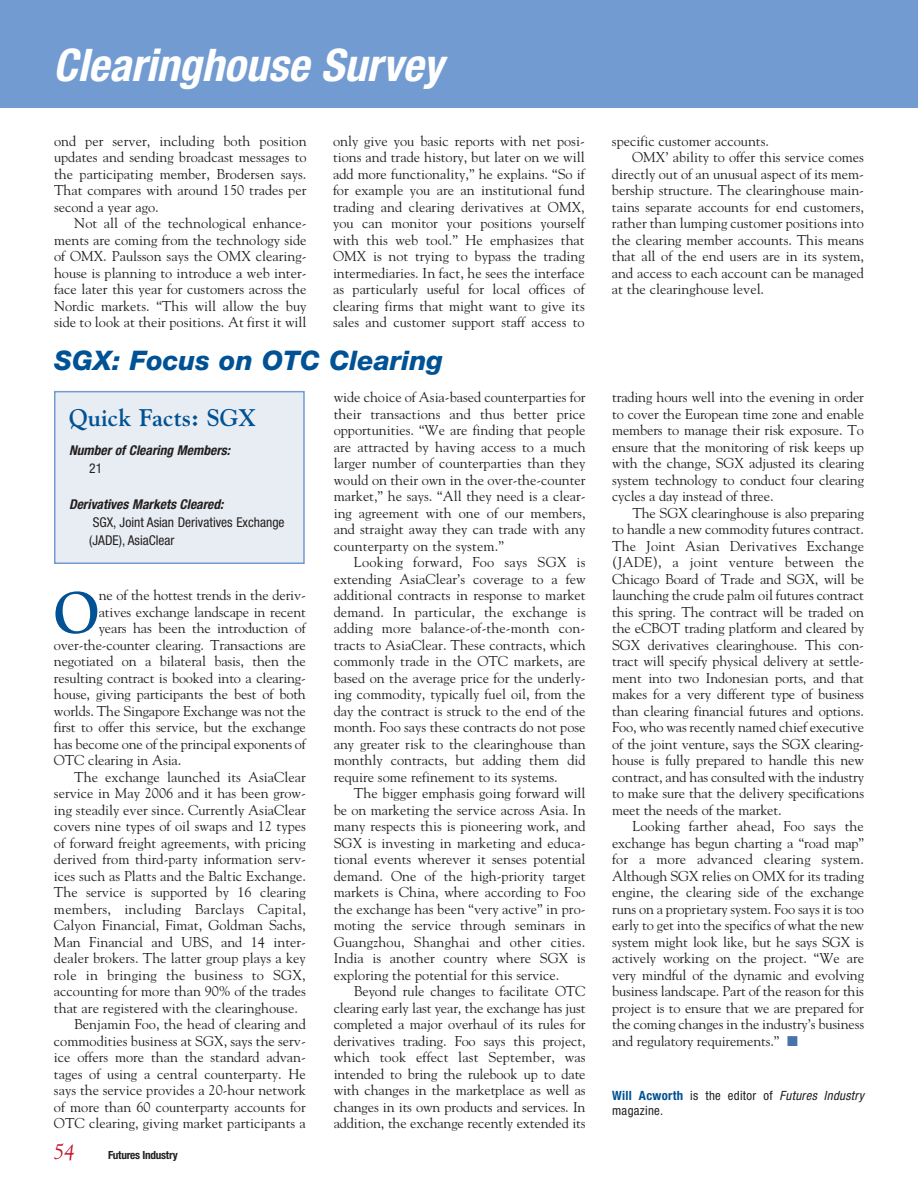
<style>
.page{position:relative;width:918px;height:1188px;background:#fff}
.page>*{position:absolute;margin:0;border:0;box-sizing:border-box;transform-origin:0 0}
.t1{font:700 58.5px "Goudy Std";color:#005294}
.t2{font:italic 700 condensed 45px "Helvetica Neue LT Std";color:#fff}
.t3{font:italic 800 27px "Helvetica Neue LT Std";color:#005294}
.t4{font:700 24px "Goudy Std";color:#005294}
.t5{font:italic 21px "Goudy Std";color:#c3102f}
.t6{font:14.25px/16.5px "Goudy Std";color:#231f20;text-align:justify}
.t7{font:14.25px "Goudy Std";letter-spacing:.02em;color:#231f20}
.t8{font:condensed 13.5px/18px "Helvetica Neue LT Std";color:#231f20}
.t9{font:italic 700 condensed 13.5px "Helvetica Neue LT Std";color:#231f20}
.t10{font:condensed 12.75px/15px "Helvetica Neue LT Std";letter-spacing:.025em;color:#231f20}
.t11{font:700 condensed 11.25px "Helvetica Neue LT Std";letter-spacing:-.025em;color:#231f20}
.s1{color:#4773ac}
.s2{font-weight:700;color:#005294}
.s3{font-style:italic}
</style>
<div class="page">
<div style="left:0;top:0;width:918px;height:108px;background:#729cd1"></div>
<div style="left:55px;top:392px;width:249px;height:171px;background:#e7edf2"></div>
<div style="left:54px;top:391px;width:251px;height:173px;border:2px solid #729cd1"></div>
<h2 class="t2" style="left:53px;top:49px;width:391px">Clearinghouse Survey</h2>
<p class="t6" style="left:54px;top:132px;width:254px">ond per server, including both position updates and sending broadcast messages to the participating member, Brodersen says.<br>That compares with around 150 trades per second a year ago.</p>
<p class="t6" style="left:54px;top:215px;width:254px;text-indent:20px">Not all of the technological enhance&shy;ments are coming from the technology side of OMX. Paulsson says the OMX clearing&shy;house is planning to introduce a web inter&shy;face later this year for customers across the Nordic markets. “This will allow the buy side to look at their positions. At first it will</p>
<p class="t6" style="left:333px;top:132px;width:253px">only give you basic reports with net posi&shy;tions and trade history, but later on we will add more functionality,” he explains. “So if for example you are an institutional fund trading and clearing derivatives at OMX, you can monitor your positions yourself with this web tool.” He emphasizes that OMX is not trying to bypass the trading intermediaries. In fact, he sees the interface as particularly useful for local offices of clearing firms that might want to give its sales and customer support staff access to</p>
<p class="t6" style="left:612px;top:132px;width:159px">specific customer accounts.</p>
<p class="t6" style="left:632px;top:149px;width:233px">OMX’ ability to offer this service comes</p>
<p class="t6" style="left:612px;top:165px;width:254px">directly out of an unusual aspect of its mem-</p>
<p class="t6" style="left:612px;top:182px;width:254px">bership structure. The clearinghouse main-</p>
<p class="t6" style="left:612px;top:198px;width:254px">tains separate accounts for end customers,</p>
<p class="t6" style="left:612px;top:215px;width:254px">rather than lumping customer positions into</p>
<p class="t6" style="left:612px;top:231px;width:254px">the clearing member accounts. This means</p>
<p class="t6" style="left:612px;top:248px;width:254px">that all of the end users are in its system,</p>
<p class="t6" style="left:612px;top:264px;width:254px">and access to each account can be managed</p>
<p class="t6" style="left:612px;top:281px;width:154px">at the clearinghouse level.</p>
<h3 class="t3" style="left:54px;top:351px;width:390px">SGX: Focus on OTC Clearing</h3>
<h3 class="t4" style="left:69px;top:404px;width:188px">Quick Facts: SGX</h3>
<p class="t9" style="left:69px;top:445px;width:163px">Number of Clearing Members:</p>
<p class="t8" style="left:89px;top:460px;width:14px">21</p>
<p class="t9" style="left:69px;top:499px;width:156px">Derivatives Markets Cleared:</p>
<p class="t8" style="left:89px;top:514px;width:197px">SGX, Joint Asian Derivatives Exchange (JADE), AsiaClear</p>
<p class="t6" style="left:334px;top:389px;width:253px">wide choice of Asia-based counterparties for their transactions and thus better price opportunities. “We are finding that people are attracted by having access to a much larger number of counterparties than they would on their own in the over-the-counter market,” he says. “All they need is a clear&shy;ing agreement with one of our members, and straight away they can trade with any counterparty on the system.”</p>
<p class="t6" style="left:334px;top:554px;width:254px;text-indent:20px">Looking forward, Foo says SGX is extending AsiaClear’s coverage to a few additional contracts in response to market demand. In particular, the exchange is adding more balance-of-the-month con&shy;tracts to AsiaClear. These contracts, which commonly trade in the OTC markets, are based on the average price for the underly&shy;ing commodity, typically fuel oil, from the day the contract is struck to the end of the month. Foo says these contracts do not pose any greater risk to the clearinghouse than monthly contracts, but adding them did require some refinement to its systems.</p>
<p class="t6" style="left:334px;top:785px;width:253px;text-indent:20px">The bigger emphasis going forward will be on marketing the service across Asia. In many respects this is pioneering work, and SGX is investing in marketing and educa&shy;tional events wherever it senses potential demand. One of the high-priority target markets is China, where according to Foo the exchange has been “very active” in pro&shy;moting the service through seminars in Guangzhou, Shanghai and other cities.<br>India is another country where SGX is exploring the potential for this service.</p>
<p class="t6" style="left:334px;top:983px;width:253px;text-indent:20px">Beyond rule changes to facilitate OTC clearing early last year, the exchange has just completed a major overhaul of its rules for derivatives trading. Foo says this project, which took effect last September, was intended to bring the rulebook up to date with changes in the marketplace as well as changes in its own products and services. In addition, the exchange recently extended its</p>
<h1 class="t1" style="left:54px;top:579px;width:47px">O</h1>
<p class="t6" style="left:99px;top:587px;width:209px">ne of the hottest trends in the deriv-</p>
<p class="t6" style="left:99px;top:603px;width:209px">atives exchange landscape in recent</p>
<p class="t6" style="left:99px;top:620px;width:209px">years has been the introduction of</p>
<p class="t6" style="left:54px;top:636px;width:253px">over-the-counter clearing. Transactions are</p>
<p class="t6" style="left:54px;top:653px;width:253px">negotiated on a bilateral basis, then the</p>
<p class="t6" style="left:54px;top:669px;width:253px">resulting contract is booked into a clearing-</p>
<p class="t6" style="left:54px;top:686px;width:253px">house, giving participants the best of both</p>
<p class="t6" style="left:54px;top:702px;width:253px">worlds. The Singapore Exchange was not the</p>
<p class="t6" style="left:54px;top:719px;width:253px">first to offer this service, but the exchange</p>
<p class="t6" style="left:54px;top:735px;width:253px">has become one of the principal exponents of</p>
<p class="t6" style="left:54px;top:752px;width:129px">OTC clearing in Asia.</p>
<p class="t6" style="left:74px;top:768px;width:233px">The exchange launched its AsiaClear</p>
<p class="t6" style="left:54px;top:785px;width:253px">service in May 2006 and it has been grow-</p>
<p class="t6" style="left:54px;top:801px;width:253px">ing steadily ever since. Currently AsiaClear</p>
<p class="t6" style="left:54px;top:818px;width:253px">covers nine types of oil swaps and 12 types</p>
<p class="t6" style="left:54px;top:834px;width:253px">of forward freight agreements, with pricing</p>
<p class="t6" style="left:54px;top:851px;width:253px">derived from third-party information serv-</p>
<p class="t6" style="left:54px;top:867px;width:253px">ices such as Platts and the Baltic Exchange.</p>
<p class="t6" style="left:54px;top:884px;width:253px">The service is supported by 16 clearing</p>
<p class="t7" style="left:54px;top:900px;width:253px">members, including Barclays Capital,</p>
<p class="t6" style="left:54px;top:917px;width:253px">Calyon Financial, Fimat, Goldman Sachs,</p>
<p class="t6" style="left:54px;top:933px;width:253px">Man Financial and UBS, and 14 inter-</p>
<p class="t6" style="left:54px;top:950px;width:253px">dealer brokers. The latter group plays a key</p>
<p class="t6" style="left:54px;top:966px;width:253px">role in bringing the business to SGX,</p>
<p class="t6" style="left:54px;top:983px;width:253px">accounting for more than 90% of the trades</p>
<p class="t6" style="left:54px;top:999px;width:245px">that are registered with the clearinghouse.</p>
<p class="t6" style="left:74px;top:1016px;width:233px">Benjamin Foo, the head of clearing and</p>
<p class="t6" style="left:54px;top:1032px;width:253px">commodities business at SGX, says the serv-</p>
<p class="t6" style="left:54px;top:1049px;width:253px">ice offers more than the standard advan-</p>
<p class="t6" style="left:54px;top:1065px;width:253px">tages of using a central counterparty. He</p>
<p class="t6" style="left:54px;top:1082px;width:253px">says the service provides a 20-hour network</p>
<p class="t6" style="left:54px;top:1098px;width:253px">of more than 60 counterparty accounts for</p>
<p class="t6" style="left:54px;top:1115px;width:253px">OTC clearing, giving market participants a</p>
<h3 class="t5" style="left:54px;top:1140px;width:22px">54</h3>
<p class="t11" style="left:108px;top:1151px;width:71px">Futures Industry</p>
<p class="t6" style="left:612px;top:389px;width:253px">trading hours well into the evening in order to cover the European time zone and enable members to manage their risk exposure. To ensure that the monitoring of risk keeps up with the change, SGX adjusted its clearing system technology to conduct four clearing cycles a day instead of three.</p>
<p class="t6" style="left:612px;top:504px;width:253px;text-indent:20px">The SGX clearinghouse is also preparing to handle a new commodity futures contract.<br>The Joint Asian Derivatives Exchange (JADE), a joint venture between the Chicago Board of Trade and SGX, will be launching the crude palm oil futures contract this spring. The contract will be traded on the eCBOT trading platform and cleared by SGX derivatives clearinghouse. This con&shy;tract will specify physical delivery at settle&shy;ment into two Indonesian ports, and that makes for a very different type of business than clearing financial futures and options.<br>Foo, who was recently named chief executive of the joint venture, says the SGX clearing&shy;house is fully prepared to handle this new contract, and has consulted with the industry to make sure that the delivery specifications meet the needs of the market.</p>
<p class="t6" style="left:612px;top:818px;width:253px;text-indent:20px">Looking farther ahead, Foo says the exchange has begun charting a “road map” for a more advanced clearing system.<br>Although SGX relies on OMX for its trading engine, the clearing side of the exchange runs on a proprietary system. Foo says it is too early to get into the specifics of what the new system might look like, but he says SGX is actively working on the project. “We are very mindful of the dynamic and evolving business landscape. Part of the reason for this project is to ensure that we are prepared for the coming changes in the industry’s business and regulatory requirements.” <span class="s1">■</span></p>
<p class="t10" style="left:612px;top:1089px;width:253px"><span class="s2">Will Acworth</span> is the editor of <span class="s3">Futures Industry </span>magazine.</p>
</div>
